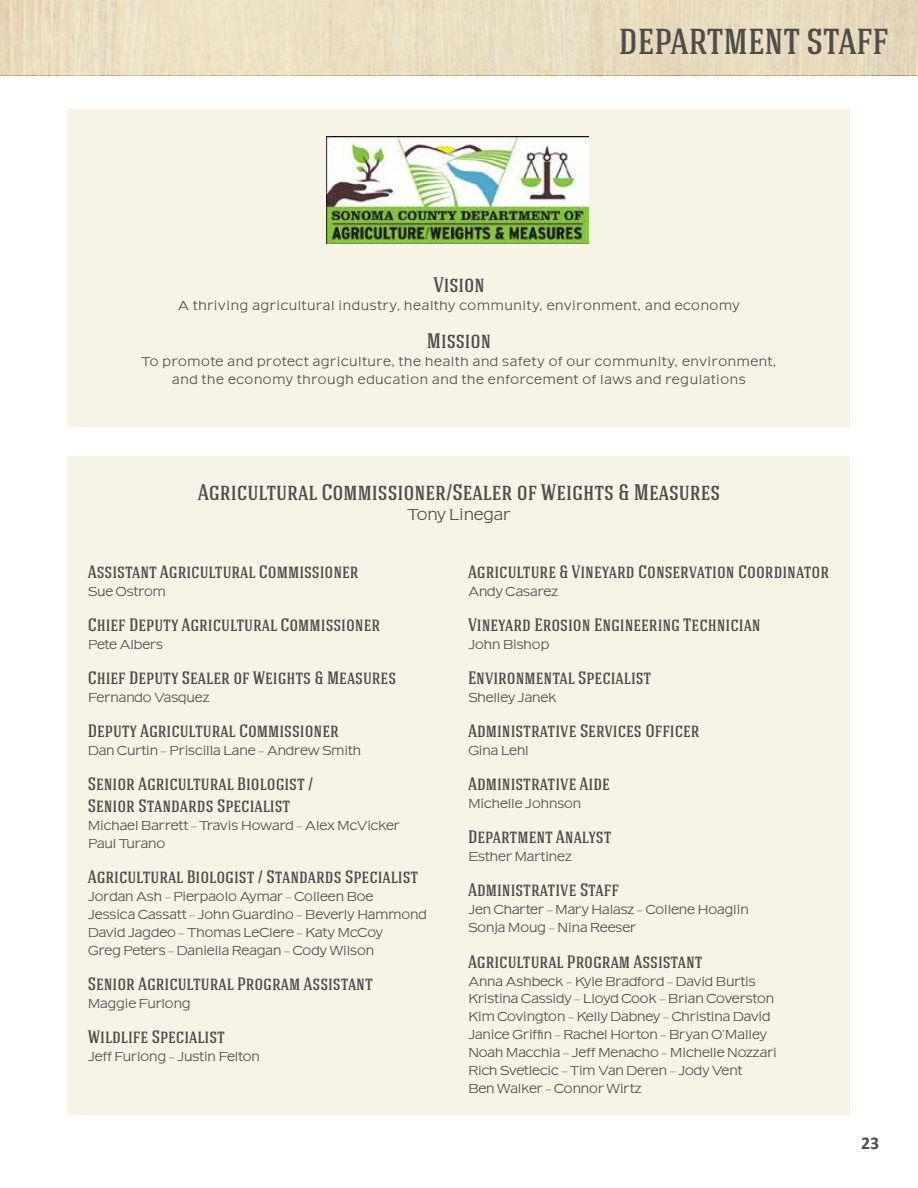
<style>
.page{position:relative;width:918px;height:1188px;background:#fff}
.page>*{position:absolute;margin:0;border:0;box-sizing:border-box;transform-origin:0 0}
.t1{font:500 36px "Hagin Caps";color:#4e4c4d}
.t2{font:500 22.5px "Hagin Caps";color:#4e4c4d}
.t3{font:500 21px "Hagin Caps";color:#4e4c4d}
.t4{font:500 18px/21.6px "Hagin Caps";color:#4e4c4d}
.t5{font:700 18px "Calibri";color:#4e4c4d}
.t6{font:300 16.5px "American Got URW";letter-spacing:-.05em;color:#4e4c4d}
.t7{font:300 13.5px/18px "American Got URW";letter-spacing:-.05em;color:#4e4c4d}
.t8{font:300 13.5px/18px "American Got URW";color:#4e4c4d;text-align:center}
</style>
<div class="page">
<div style="left:68px;top:456px;width:782px;height:658px;background:#f8f4e5"></div>
<div style="left:68px;top:109px;width:782px;height:317px;background:#f8f4e5"></div>
<div style="left:0;top:0;width:918px;height:75px;background:#eaddc1"></div>
<img style="left:326px;top:137px;width:263px;height:106px">
<p class="t1" style="left:619px;top:19px;width:271px">DEPARTMENT STAFF</p>
<p class="t3" style="left:433px;top:271px;width:53px">Vision</p>
<p class="t8" style="left:178px;top:296px;width:564px">A thriving agricultural industry, healthy community, environment, and economy</p>
<p class="t3" style="left:427px;top:328px;width:66px">Mission</p>
<p class="t8" style="left:141px;top:353px;width:637px">To promote and protect agriculture, the health and safety of our community, environment, and the economy through education and the enforcement of laws and regulations</p>
<h3 class="t2" style="left:198px;top:478px;width:524px">Agricultural Commissioner/Sealer of Weights &amp; Measures</h3>
<p class="t6" style="left:407px;top:505px;width:105px">Tony Linegar</p>
<p class="t4" style="left:88px;top:560px;width:272px">Assistant Agricultural Commissioner</p>
<p class="t7" style="left:88px;top:582px;width:80px">Sue Ostrom</p>
<p class="t4" style="left:88px;top:613px;width:294px">Chief Deputy Agricultural Commissioner</p>
<p class="t7" style="left:88px;top:636px;width:77px">Pete Albers</p>
<p class="t4" style="left:88px;top:666px;width:310px">Chief Deputy Sealer of Weights &amp; Measures</p>
<p class="t7" style="left:88px;top:689px;width:124px">Fernando Vasquez</p>
<p class="t4" style="left:88px;top:719px;width:253px">Deputy Agricultural Commissioner</p>
<p class="t7" style="left:88px;top:742px;width:275px">Dan Curtin – Priscilla Lane – Andrew Smith</p>
<p class="t4" style="left:88px;top:772px;width:227px">Senior Agricultural Biologist /<br>Senior Standards Specialist</p>
<p class="t7" style="left:88px;top:816px;width:314px">Michael Barrett – Travis Howard – Alex McVicker<br>Paul Turano</p>
<p class="t4" style="left:88px;top:865px;width:332px">Agricultural Biologist / Standards Specialist</p>
<p class="t7" style="left:88px;top:888px;width:341px">Jordan Ash – Pierpaolo Aymar – Colleen Boe<br>Jessica Cassatt – John Guardino – Beverly Hammond David Jagdeo – Thomas LeClere – Katy McCoy<br>Greg Peters – Daniella Reagan – Cody Wilson</p>
<p class="t4" style="left:88px;top:972px;width:287px">Senior Agricultural Program Assistant</p>
<p class="t7" style="left:88px;top:995px;width:105px">Maggie Furlong</p>
<p class="t4" style="left:88px;top:1025px;width:139px">Wildlife Specialist</p>
<p class="t7" style="left:88px;top:1048px;width:174px">Jeff Furlong – Justin Felton</p>
<p class="t4" style="left:468px;top:560px;width:363px">Agriculture &amp; Vineyard Conservation Coordinator</p>
<p class="t7" style="left:468px;top:582px;width:92px">Andy Casarez</p>
<p class="t4" style="left:468px;top:613px;width:294px">Vineyard Erosion Engineering Technician</p>
<p class="t7" style="left:468px;top:636px;width:83px">John Bishop</p>
<p class="t4" style="left:468px;top:666px;width:185px">Environmental Specialist</p>
<p class="t7" style="left:468px;top:689px;width:90px">Shelley Janek</p>
<p class="t4" style="left:468px;top:719px;width:233px">Administrative Services Officer</p>
<p class="t7" style="left:468px;top:742px;width:63px">Gina Lehl</p>
<p class="t4" style="left:468px;top:772px;width:143px">Administrative Aide</p>
<p class="t7" style="left:468px;top:795px;width:115px">Michelle Johnson</p>
<p class="t4" style="left:468px;top:826px;width:145px">Department Analyst</p>
<p class="t7" style="left:468px;top:848px;width:106px">Esther Martinez</p>
<p class="t4" style="left:468px;top:879px;width:152px">Administrative Staff</p>
<p class="t7" style="left:468px;top:901px;width:283px">Jen Charter – Mary Halasz – Collene Hoaglin<br>Sonja Moug – Nina Reeser</p>
<p class="t4" style="left:468px;top:950px;width:236px">Agricultural Program Assistant</p>
<p class="t7" style="left:468px;top:972px;width:311px">Anna Ashbeck – Kyle Bradford – David Burtis Kristina Cassidy – Lloyd Cook – Brian Coverston Kim Covington – Kelly Dabney – Christina David Janice Griffn – Rachel Horton – Bryan O’Malley Noah Macchia – Jeff Menacho – Michelle Nozzari Rich Svetlecic – Tim Van Deren – Jody Vent<br>Ben Walker – Connor Wirtz</p>
<h3 class="t5" style="left:861px;top:1131px;width:20px">23</h3>
</div>
